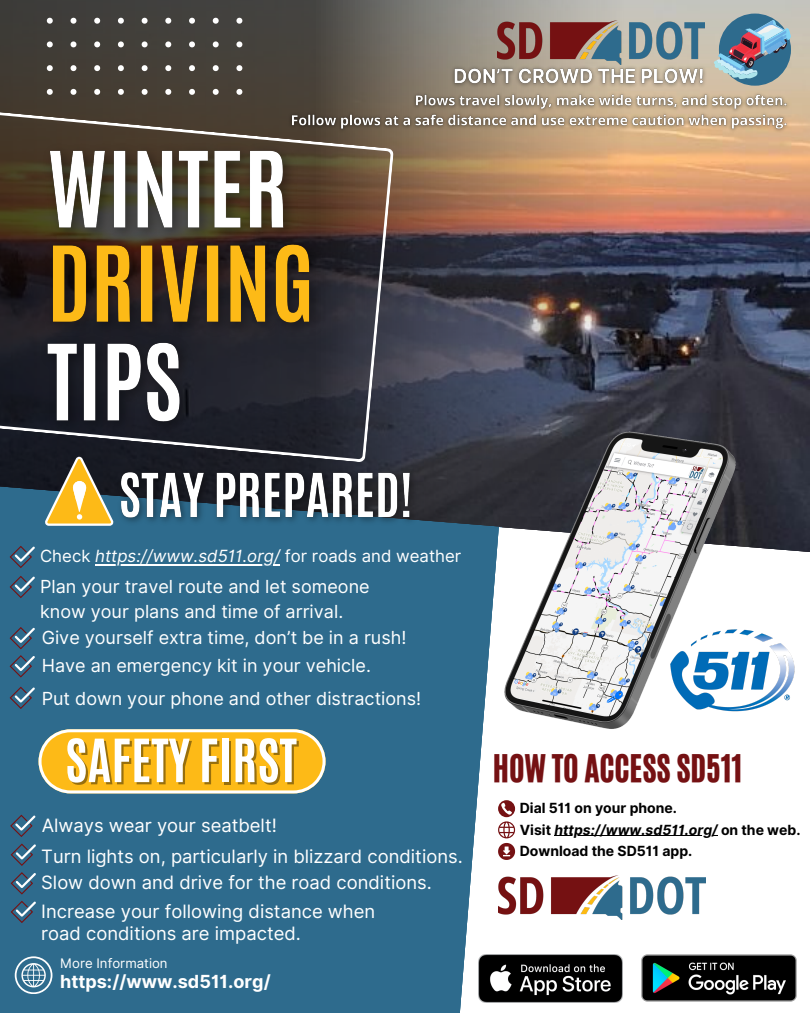
<style>
.page{position:relative;width:810px;height:1013px;background:#fff}
.page>*{position:absolute;margin:0;border:0;box-sizing:border-box;transform-origin:0 0}
.t1{font:700 50.6px "Antonio";color:#fff}
.t2{font:32px "CA Generated";color:#751113}
.t3{font:18.4px/21.8px "Inter";color:#fff}
.t4{font:18px/24.8px "Inter";color:#fff}
.t5{font:700 18px "Inter";color:#fff}
.t6{font:16.8px "Inter";color:#fff}
.t7{font:700 14px "Inter";color:#000}
.t8{font:italic 700 14px "Inter";color:#000}
.t9{font:13.2px "Inter";color:#fff}
.s1{font-style:italic}
.s2{font-style:normal}
</style>
<div class="page">
<img style="left:623px;top:0;width:187px;height:527px">
<img style="left:0;top:0;width:623px;height:478px">
<div style="left:0;top:478px;width:503px;height:534px;background:#2e6b8d"></div>
<svg style="left:455px;top:527px;width:355px;height:485px"></svg>
<svg style="left:0;top:105px;width:394px;height:357px;background:#393434"></svg>
<div style="left:719px;top:14px;width:72px;height:72px;background:#2e6b8d;border-radius:50%"></div>
<svg style="left:39px;top:729px;width:287px;height:64px;background:#f3bc33"></svg>
<svg style="left:10px;top:814px;width:26px;height:23px"></svg>
<svg style="left:11px;top:843px;width:25px;height:22px"></svg>
<svg style="left:11px;top:872px;width:25px;height:22px"></svg>
<svg style="left:11px;top:900px;width:25px;height:23px"></svg>
<svg style="left:45px;top:457px;width:69px;height:69px;background:#9c864a"></svg>
<svg style="left:15px;top:956px;width:37px;height:37px"></svg>
<svg style="left:47px;top:18px;width:6px;height:6px"></svg>
<svg style="left:71px;top:18px;width:5px;height:6px"></svg>
<svg style="left:94px;top:18px;width:6px;height:6px"></svg>
<svg style="left:118px;top:18px;width:6px;height:6px"></svg>
<svg style="left:142px;top:18px;width:6px;height:6px"></svg>
<svg style="left:165px;top:18px;width:6px;height:6px"></svg>
<svg style="left:189px;top:18px;width:6px;height:6px"></svg>
<svg style="left:213px;top:18px;width:6px;height:6px"></svg>
<svg style="left:236px;top:18px;width:6px;height:6px"></svg>
<svg style="left:47px;top:41px;width:6px;height:6px"></svg>
<svg style="left:71px;top:41px;width:5px;height:6px"></svg>
<svg style="left:94px;top:41px;width:6px;height:6px"></svg>
<svg style="left:118px;top:41px;width:6px;height:6px"></svg>
<svg style="left:142px;top:41px;width:6px;height:6px"></svg>
<svg style="left:165px;top:41px;width:6px;height:6px"></svg>
<svg style="left:189px;top:41px;width:6px;height:6px"></svg>
<svg style="left:213px;top:41px;width:6px;height:6px"></svg>
<svg style="left:236px;top:41px;width:6px;height:6px"></svg>
<svg style="left:47px;top:65px;width:6px;height:6px"></svg>
<svg style="left:71px;top:65px;width:5px;height:6px"></svg>
<svg style="left:94px;top:65px;width:6px;height:6px"></svg>
<svg style="left:118px;top:65px;width:6px;height:6px"></svg>
<svg style="left:142px;top:65px;width:6px;height:6px"></svg>
<svg style="left:165px;top:65px;width:6px;height:6px"></svg>
<svg style="left:189px;top:65px;width:6px;height:6px"></svg>
<svg style="left:213px;top:65px;width:6px;height:6px"></svg>
<svg style="left:236px;top:65px;width:6px;height:6px"></svg>
<svg style="left:47px;top:89px;width:6px;height:6px"></svg>
<svg style="left:71px;top:89px;width:5px;height:6px"></svg>
<svg style="left:94px;top:89px;width:6px;height:6px"></svg>
<svg style="left:118px;top:89px;width:6px;height:6px"></svg>
<svg style="left:142px;top:89px;width:6px;height:6px"></svg>
<svg style="left:165px;top:89px;width:6px;height:6px"></svg>
<svg style="left:189px;top:89px;width:6px;height:6px"></svg>
<svg style="left:213px;top:89px;width:6px;height:6px"></svg>
<svg style="left:236px;top:89px;width:6px;height:6px"></svg>
<img style="left:503px;top:431px;width:263px;height:305px">
<img style="left:663px;top:613px;width:140px;height:106px">
<img style="left:479px;top:954px;width:144px;height:48px">
<img style="left:631px;top:943px;width:177px;height:69px">
<img style="left:498px;top:875px;width:207px;height:44px">
<svg style="left:498px;top:800px;width:17px;height:60px"></svg>
<svg style="left:714px;top:20px;width:77px;height:59px"></svg>
<img style="left:497px;top:20px;width:207px;height:42px">
<svg style="left:10px;top:546px;width:25px;height:22px"></svg>
<svg style="left:10px;top:576px;width:25px;height:22px"></svg>
<svg style="left:10px;top:627px;width:25px;height:22px"></svg>
<svg style="left:10px;top:655px;width:25px;height:22px"></svg>
<svg style="left:10px;top:686px;width:25px;height:23px"></svg>
<img style="left:112px;top:459px;width:311px;height:73px">
<img style="left:33px;top:125px;width:277px;height:130px">
<img style="left:39px;top:221px;width:292px;height:128px">
<img style="left:34px;top:319px;width:167px;height:128px">
<img style="left:447px;top:62px;width:264px;height:26px">
<hr style="left:95px;top:564px;width:185px;height:1px;background:#fff">
<hr style="left:554px;top:835px;width:164px;height:1px;background:#000">
<img style="left:286px;top:88px;width:508px;height:48px">
<p class="t6" style="left:40px;top:546px;width:423px">Check <span class="s1">https://www.sd511.org/</span> for roads and weather</p>
<p class="t4" style="left:40px;top:574px;width:331px">Plan your travel route and let someone know your plans and time of arrival.</p>
<p class="t4" style="left:42px;top:625px;width:366px">Give yourself extra time, don’t be in a rush!</p>
<p class="t4" style="left:42px;top:653px;width:331px">Have an emergency kit in your vehicle.</p>
<p class="t4" style="left:42px;top:686px;width:381px">Put down your phone and other distractions!</p>
<p class="t1" style="left:65px;top:724px;width:233px">SAFETY FIRST</p>
<p class="t3" style="left:42px;top:814px;width:237px">Always wear your seatbelt!</p>
<p class="t3" style="left:41px;top:845px;width:423px">Turn lights on, particularly in blizzard conditions.</p>
<p class="t3" style="left:41px;top:871px;width:392px">Slow down and drive for the road conditions.</p>
<p class="t3" style="left:41px;top:900px;width:335px">Increase your following distance when road conditions are impacted.</p>
<p class="t9" style="left:60px;top:955px;width:109px">More Information</p>
<p class="t5" style="left:60px;top:970px;width:212px">https://www.sd511.org/</p>
<p class="t2" style="left:493px;top:745px;width:251px">HOW TO ACCESS SD511</p>
<p class="t7" style="left:520px;top:800px;width:159px">Dial 511 on your phone.</p>
<p class="t8" style="left:520px;top:821px;width:282px"><span class="s2">Visit</span> https://www.sd511.org/ <span class="s2">on the web.</span></p>
<p class="t7" style="left:520px;top:842px;width:174px">Download the SD511 app.</p>
</div>
